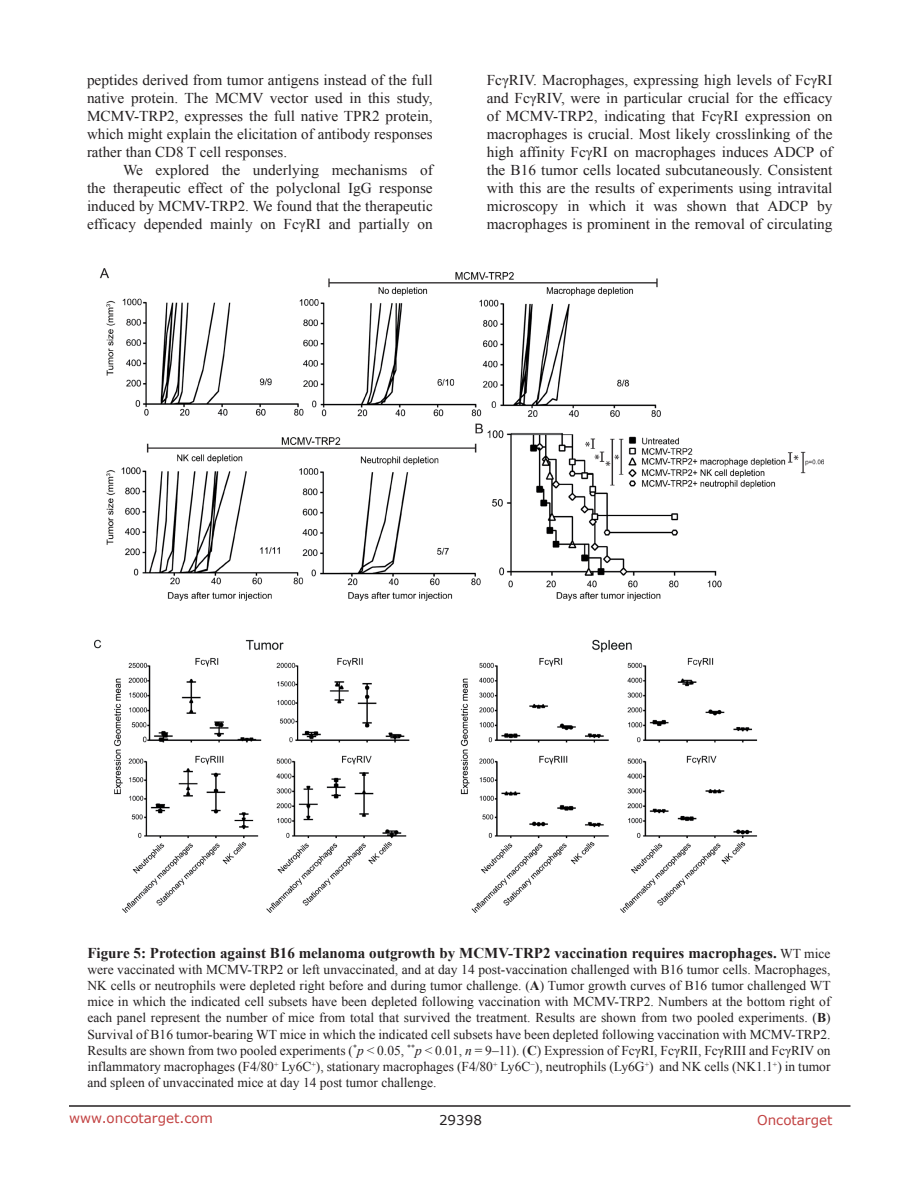
<style>
.page{position:relative;width:918px;height:1188px;background:#fff}
.page>*{position:absolute;margin:0;border:0;box-sizing:border-box;transform-origin:0 0}
.BodyText{font:15px/18px "Times New Roman";color:#231f20;text-align:justify}
.Figuretrx{font:700 15px "Times New Roman";color:#231f20}
.Figuretrx-2{font:13.5px/16.2px "Times New Roman";color:#231f20;text-align:justify}
.t1{font:13.5px "Verdana";color:#c24141}
.t2{font:13.5px "Verdana";color:#231f20}
.s1{font-weight:400;font-size:13.5px}
.s2{font-weight:700}
.s3{font-style:italic}
</style>
<div class="page">
<hr style="left:69px;top:1105px;width:781px;height:2px;background:#231f20">
<img style="left:94px;top:269px;width:730px;height:644px">
<p class="BodyText" style="left:87px;top:71px;width:347px">peptides derived from tumor antigens instead of the full native protein. The MCMV vector used in this study, MCMV-TRP2, expresses the full native TPR2 protein, which might explain the elicitation of antibody responses rather than CD8 T cell responses.</p>
<p class="BodyText" style="left:87px;top:161px;width:347px;text-indent:36px">We explored the underlying mechanisms of the therapeutic effect of the polyclonal IgG response induced by MCMV-TRP2. We found that the therapeutic efficacy depended mainly on FcγRI and partially on</p>
<p class="BodyText" style="left:487px;top:71px;width:347px">FcγRIV. Macrophages, expressing high levels of FcγRI and FcγRIV, were in particular crucial for the efficacy of MCMV-TRP2, indicating that FcγRI expression on macrophages is crucial. Most likely crosslinking of the high affinity FcγRI on macrophages induces ADCP of the B16 tumor cells located subcutaneously. Consistent with this are the results of experiments using intravital microscopy in which it was shown that ADCP by macrophages is prominent in the removal of circulating</p>
<p class="Figuretrx" style="left:87px;top:942px;width:745px">Figure 5: Protection against B16 melanoma outgrowth by MCMV-TRP2 vaccination requires macrophages. <span class="s1">WT mice</span></p>
<p class="Figuretrx-2" style="left:87px;top:961px;width:745px">were vaccinated with MCMV-TRP2 or left unvaccinated, and at day 14 post-vaccination challenged with B16 tumor cells. Macrophages, NK cells or neutrophils were depleted right before and during tumor challenge. (<span class="s2">A</span>) Tumor growth curves of B16 tumor challenged WT mice in which the indicated cell subsets have been depleted following vaccination with MCMV-TRP2. Numbers at the bottom right of each panel represent the number of mice from total that survived the treatment. Results are shown from two pooled experiments. (<span class="s2">B</span>)<br>Survival of B16 tumor-bearing WT mice in which the indicated cell subsets have been depleted following vaccination with MCMV-TRP2.<br>Results are shown from two pooled experiments (<sup>*</sup><span class="s3">p</span> &lt; 0.05, <sup>**</sup><span class="s3">p</span> &lt; 0.01, <span class="s3">n</span> = 9–11). (<span class="s2">C</span>) Expression of FcγRI, FcγRII, FcγRIII and FcγRIV on inflammatory macrophages (F4/80<sup>+</sup> Ly6C<sup>+</sup>), stationary macrophages (F4/80<sup>+</sup> Ly6C<sup>−</sup>), neutrophils (Ly6G<sup>+</sup>) and NK cells (NK1.1<sup>+</sup>) in tumor and spleen of unvaccinated mice at day 14 post tumor challenge.</p>
<p class="t1" style="left:69px;top:1109px;width:145px">www.oncotarget.com</p>
<p class="t2" style="left:439px;top:1111px;width:44px">29398</p>
<p class="t1" style="left:757px;top:1111px;width:77px">Oncotarget</p>
</div>
